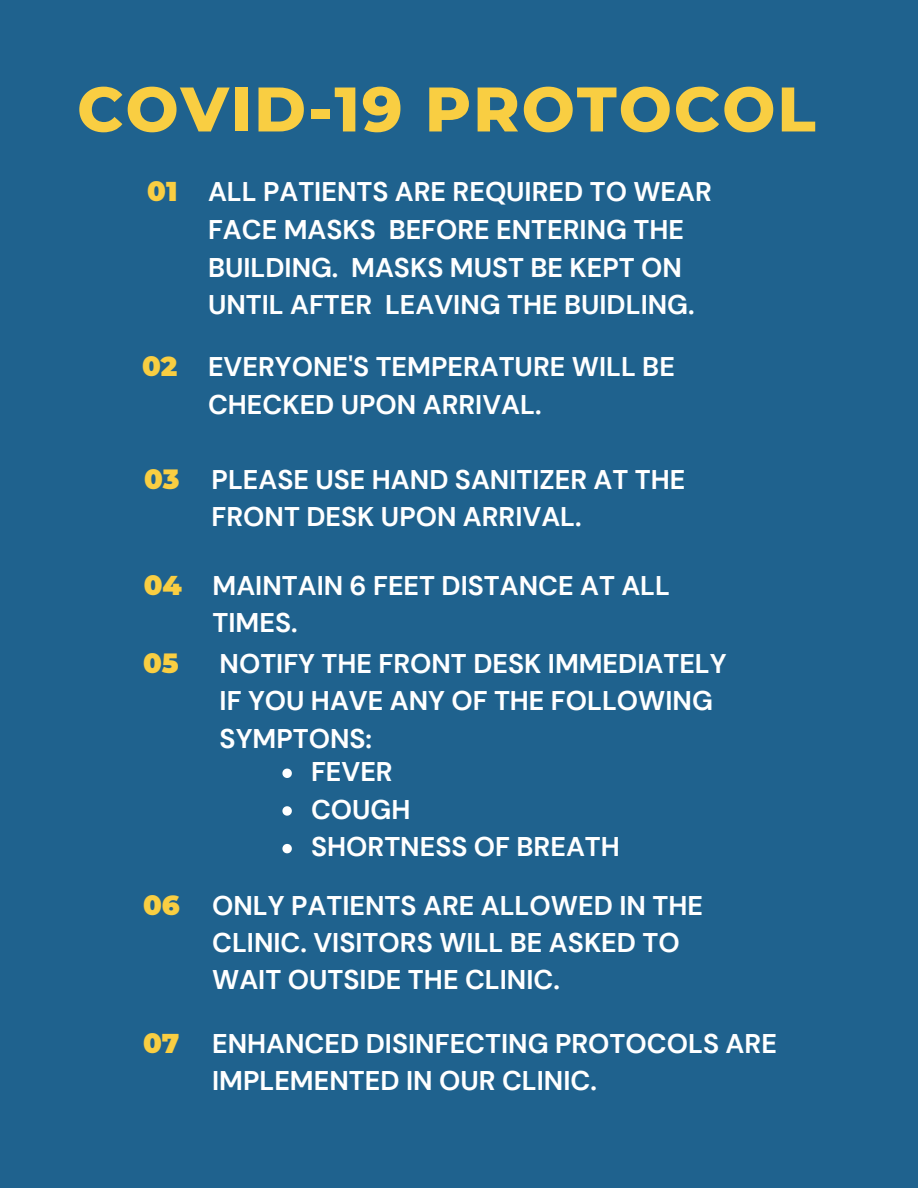
<style>
.page{position:relative;width:918px;height:1188px;background:#1f628e}
.page>*{position:absolute;margin:0;border:0;box-sizing:border-box;transform-origin:0 0}
.t1{font:800 62.85px "Montserrat";letter-spacing:.03em;color:#f9ce42}
.t2{font:900 27.15px "Montserrat";color:#f9ce42}
.t3{font:700 27px/37.8px "DM Sans";color:#fff}
.s1{font-family:"Montserrat";font-weight:900;font-size:27.15px;color:#f9ce42}
</style>
<div class="page">
<svg style="left:282px;top:769px;width:10px;height:9px"></svg>
<svg style="left:282px;top:806px;width:10px;height:10px"></svg>
<svg style="left:282px;top:844px;width:10px;height:9px"></svg>
<h1 class="t1" style="left:77px;top:71px;width:740px">COVID-19 PROTOCOL</h1>
<p class="t3" style="left:208px;top:173px;width:505px;text-indent:-61px"><span class="s1">01</span> ALL PATIENTS ARE REQUIRED TO WEAR<br>FACE MASKS BEFORE ENTERING THE<br>BUILDING. MASKS MUST BE KEPT ON<br>UNTIL AFTER LEAVING THE BUIDLING.</p>
<p class="t3" style="left:208px;top:348px;width:468px;text-indent:-66px"><span class="s1">02</span> EVERYONE'S TEMPERATURE WILL BE<br>CHECKED UPON ARRIVAL.</p>
<p class="t3" style="left:212px;top:461px;width:475px;text-indent:-68px"><span class="s1">03</span> PLEASE USE HAND SANITIZER AT THE<br>FRONT DESK UPON ARRIVAL.</p>
<p class="t3" style="left:213px;top:567px;width:459px;text-indent:-69px"><span class="s1">04</span> MAINTAIN 6 FEET DISTANCE AT ALL<br>TIMES.</p>
<p class="t2" style="left:143px;top:646px;width:37px">05</p>
<p class="t3" style="left:220px;top:644px;width:509px">NOTIFY THE FRONT DESK IMMEDIATELY<br>IF YOU HAVE ANY OF THE FOLLOWING<br>SYMPTONS:</p>
<p class="t2" style="left:143px;top:888px;width:38px">06</p>
<p class="t2" style="left:143px;top:1026px;width:38px">07</p>
<p class="t3" style="left:311px;top:753px;width:310px">FEVER<br>COUGH<br>SHORTNESS OF BREATH</p>
<p class="t3" style="left:212px;top:887px;width:492px;line-height:37.2px">ONLY PATIENTS ARE ALLOWED IN THE<br>CLINIC. VISITORS WILL BE ASKED TO<br>WAIT OUTSIDE THE CLINIC.</p>
<p class="t3" style="left:212px;top:1025px;width:566px;line-height:37.2px">ENHANCED DISINFECTING PROTOCOLS ARE<br>IMPLEMENTED IN OUR CLINIC.</p>
</div>
